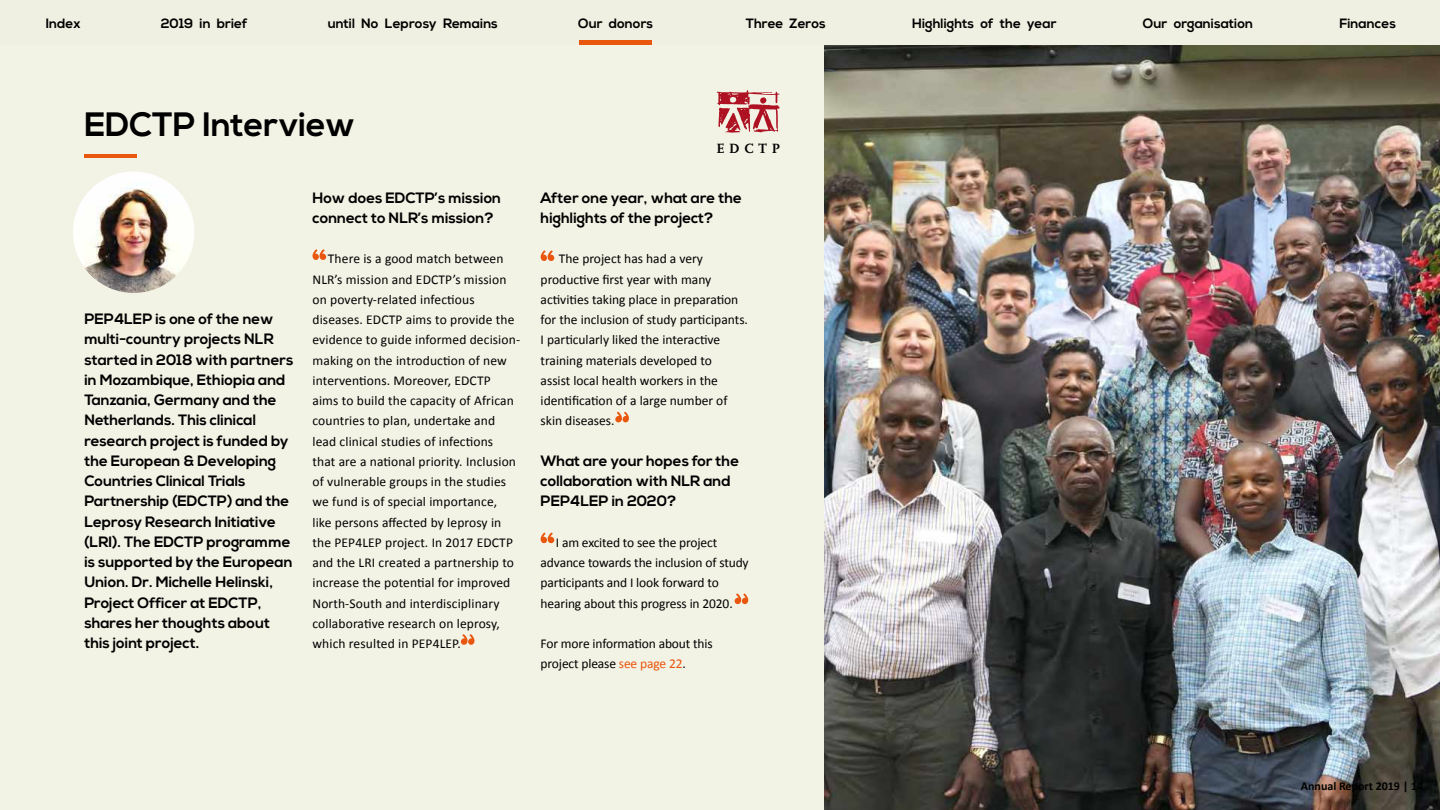
<style>
.page{position:relative;width:1440px;height:810px;background:#fff}
.page>*{position:absolute;margin:0;border:0;box-sizing:border-box;transform-origin:0 0}
.t1{font:700 33.75px "Nexa";color:#000}
.t2{font:700 15px/20.2px "Nexa";color:#000}
.t3{font:700 14.02px "Scala Caps";letter-spacing:.34em;color:#000}
.t4{font:13.5px/20.2px "Calibri";letter-spacing:.005em;color:#000}
.t5{font:700 13.5px "Nexa";color:#000}
.t6{font:700 12px "Calibri";color:#000}
.s1{color:#e9560d}
</style>
<div class="page">
<div style="left:0;top:45px;width:958px;height:765px;background:#f2f2e5"></div>
<img style="left:825px;top:45px;width:615px;height:765px">
<svg style="left:312px;top:249px;width:15px;height:11px"></svg>
<svg style="left:540px;top:250px;width:15px;height:11px"></svg>
<svg style="left:540px;top:532px;width:15px;height:12px"></svg>
<svg style="left:460px;top:634px;width:15px;height:11px"></svg>
<svg style="left:615px;top:412px;width:14px;height:11px"></svg>
<svg style="left:734px;top:593px;width:15px;height:12px"></svg>
<hr style="left:84px;top:155px;width:53px;height:3px;background:#e9560d">
<svg style="left:717px;top:90px;width:63px;height:43px"></svg>
<img style="left:73px;top:171px;width:121px;height:122px;border-radius:61px">
<div style="left:0;top:0;width:1440px;height:45px;background:#f0f0e2"></div>
<div style="left:579px;top:40px;width:73px;height:5px;background:#e9560d"></div>
<p class="t5" style="left:46px;top:17px;width:36px">Index</p>
<p class="t5" style="left:161px;top:17px;width:88px">2019 in brief</p>
<p class="t5" style="left:328px;top:17px;width:172px">until No Leprosy Remains</p>
<p class="t5" style="left:578px;top:17px;width:77px">Our donors</p>
<p class="t5" style="left:746px;top:17px;width:82px">Three Zeros</p>
<p class="t5" style="left:912px;top:17px;width:146px">Highlights of the year</p>
<p class="t5" style="left:1143px;top:17px;width:112px">Our organisation</p>
<p class="t5" style="left:1339px;top:17px;width:58px">Finances</p>
<h1 class="t1" style="left:84px;top:109px;width:273px">EDCTP Interview</h1>
<p class="t2" style="left:84px;top:310px;width:211px">PEP4LEP is one of the new multi-country projects NLR started in 2018 with partners in Mozambique, Ethiopia and<br>Tanzania, Germany and the<br>Netherlands. This clinical research project is funded by the European &amp; Developing<br>Countries Clinical Trials<br>Partnership (EDCTP) and the<br>Leprosy Research Initiative (LRI). The EDCTP programme is supported by the European<br>Union. Dr. Michelle Helinski,<br>Project Officer at EDCTP, shares her thoughts about this joint project.</p>
<p class="t2" style="left:312px;top:189px;width:190px">How does EDCTP’s mission connect to NLR’s mission?</p>
<p class="t4" style="left:313px;top:249px;width:209px;text-indent:15px">There is a good match between NLR’s mission and EDCTP’s mission on poverty-related infectious diseases. EDCTP aims to provide the evidence to guide informed decision&shy;making on the introduction of new interventions. Moreover, EDCTP<br>aims to build the capacity of African countries to plan, undertake and lead clinical studies of infections<br>that are a national priority. Inclusion of vulnerable groups in the studies we fund is of special importance,<br>like persons affected by leprosy in the PEP4LEP project. In 2017 EDCTP and the LRI created a partnership to increase the potential for improved North-South and interdisciplinary collaborative research on leprosy, which resulted in PEP4LEP.</p>
<p class="t3" style="left:716px;top:140px;width:65px">EDCTP</p>
<p class="t2" style="left:541px;top:189px;width:203px">After one year, what are the highlights of the project?</p>
<p class="t4" style="left:541px;top:249px;width:209px;text-indent:18px">The project has had a very productive first year with many activities taking place in preparation for the inclusion of study participants.<br>I particularly liked the interactive training materials developed to<br>assist local health workers in the identification of a large number of skin diseases.</p>
<p class="t2" style="left:541px;top:452px;width:200px">What are your hopes for the collaboration with NLR and<br>PEP4LEP in 2020?</p>
<p class="t4" style="left:541px;top:532px;width:210px;text-indent:15px">I am excited to see the project advance towards the inclusion of study participants and I look forward to hearing about this progress in 2020.</p>
<p class="t4" style="left:541px;top:633px;width:174px">For more information about this project please <span class="s1">see page 22</span>.</p>
<p class="t6" style="left:1301px;top:781px;width:124px">Annual Report 2019 | 14</p>
</div>
